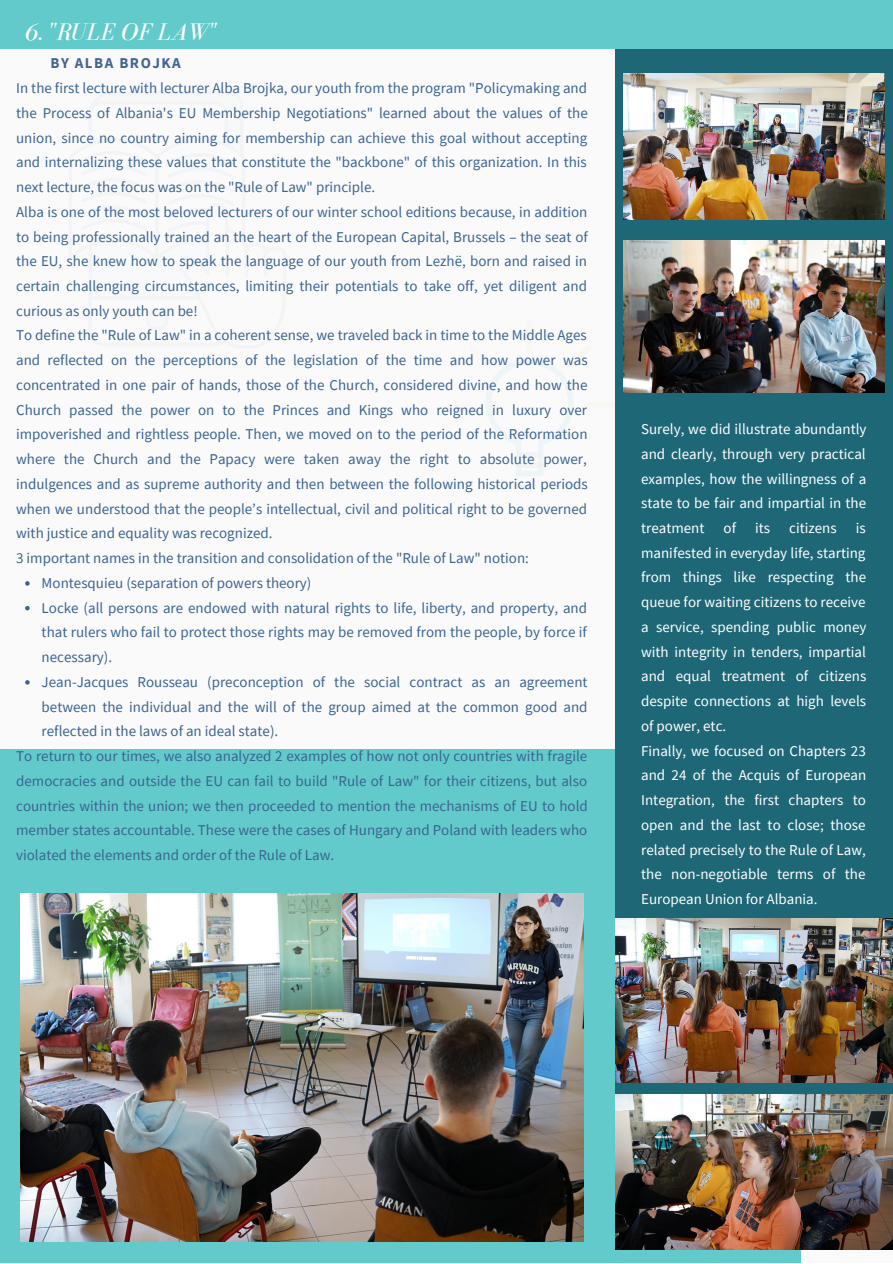
<style>
.page{position:relative;width:893px;height:1264px;background:#fff}
.page>*{position:absolute;margin:0;border:0;box-sizing:border-box;transform-origin:0 0}
.t1{font:italic 24.75px "Bodoni FLF";color:#fff}
.t2{font:15px/24.8px "Source Sans Pro";color:#3b6492}
.t3{font:15px/24.8px "Source Sans Pro";color:#fff;text-align:justify}
.t4{font:700 15px "Source Sans Pro";letter-spacing:.1em;color:#426592}
</style>
<div class="page">
<div style="left:0;top:0;width:892px;height:1262px;background:#fafafa"></div>
<div style="left:0;top:748px;width:800px;height:514px;background:#62caca"></div>
<div style="left:615px;top:48px;width:277px;height:1082px;background:#1e6776"></div>
<div style="left:0;top:0;width:892px;height:48px;background:#62caca"></div>
<hr style="left:225px;top:242px;width:4px;height:34px;background:#f3f4f6;border-radius:2px">
<hr style="left:244px;top:246px;width:4px;height:31px;background:#f3f4f6;border-radius:2px">
<hr style="left:264px;top:251px;width:4px;height:26px;background:#f3f4f6;border-radius:2px">
<img style="left:615px;top:1094px;width:277px;height:155px">
<div style="left:526px;top:320px;width:6px;height:31px;background:#f9f7f2;border-radius:3px"></div>
<svg style="left:486px;top:359px;width:87px;height:117px"></svg>
<div style="left:446px;top:404px;width:31px;height:6px;background:#f9f7f2;border-radius:3px"></div>
<div style="left:584px;top:402px;width:31px;height:6px;background:#f9f7f2;border-radius:3px"></div>
<img style="left:623px;top:73px;width:261px;height:146px">
<img style="left:623px;top:241px;width:261px;height:152px">
<img style="left:615px;top:918px;width:277px;height:164px">
<svg style="left:25px;top:581px;width:5px;height:4px"></svg>
<svg style="left:25px;top:606px;width:5px;height:4px"></svg>
<svg style="left:25px;top:680px;width:5px;height:4px"></svg>
<img style="left:20px;top:893px;width:563px;height:348px">
<h1 class="t1" style="left:24px;top:18px;width:194px">6. "RULE OF LAW"</h1>
<p class="t4" style="left:50px;top:53px;width:132px">BY ALBA BROJKA</p>
<p class="t2" style="left:16px;top:75px;width:573px">In the first lecture with lecturer Alba Brojka, our youth from the program "Policymaking and the Process of Albania's EU Membership Negotiations" learned about the values of the union, since no country aiming for membership can achieve this goal without accepting and internalizing these values that constitute the "backbone" of this organization. In this next lecture, the focus was on the "Rule of Law" principle.<br>Alba is one of the most beloved lecturers of our winter school editions because, in addition to being professionally trained an the heart of the European Capital, Brussels – the seat of the EU, she knew how to speak the language of our youth from Lezhë, born and raised in certain challenging circumstances, limiting their potentials to take off, yet diligent and curious as only youth can be!<br>To define the "Rule of Law" in a coherent sense, we traveled back in time to the Middle Ages and reflected on the perceptions of the legislation of the time and how power was concentrated in one pair of hands, those of the Church, considered divine, and how the Church passed the power on to the Princes and Kings who reigned in luxury over impoverished and rightless people. Then, we moved on to the period of the Reformation where the Church and the Papacy were taken away the right to absolute power, indulgences and as supreme authority and then between the following historical periods when we understood that the people’s intellectual, civil and political right to be governed with justice and equality was recognized.<br>3 important names in the transition and consolidation of the "Rule of Law" notion:</p>
<p class="t2" style="left:42px;top:570px;width:547px">Montesquieu (separation of powers theory)<br>Locke (all persons are endowed with natural rights to life, liberty, and property, and that rulers who fail to protect those rights may be removed from the people, by force if necessary).<br>Jean-Jacques Rousseau (preconception of the social contract as an agreement between the individual and the will of the group aimed at the common good and reflected in the laws of an ideal state).</p>
<p class="t2" style="left:16px;top:743px;width:573px;text-align:justify">To return to our times, we also analyzed 2 examples of how not only countries with fragile democracies and outside the EU can fail to build "Rule of Law" for their citizens, but also countries within the union; we then proceeded to mention the mechanisms of EU to hold member states accountable. These were the cases of Hungary and Poland with leaders who violated the elements and order of the Rule of Law.</p>
<p class="t3" style="left:641px;top:416px;width:227px">Surely, we did illustrate abundantly and clearly, through very practical examples, how the willingness of a state to be fair and impartial in the treatment</p>
<p class="t3" style="left:723px;top:515px;width:14px">of</p>
<p class="t3" style="left:755px;top:515px;width:17px">its</p>
<p class="t3" style="left:789px;top:515px;width:49px">citizens</p>
<p class="t3" style="left:641px;top:515px;width:227px;text-align:left;text-indent:215px">is manifested in everyday life, starting from things like respecting the queue for waiting citizens to receive a service, spending public money with integrity in tenders, impartial and equal treatment of citizens despite connections at high levels of power, etc.<br>Finally, we focused on Chapters 23 and 24 of the Acquis of European<br>Integration, the first chapters to open and the last to close; those related precisely to the Rule of Law, the non-negotiable terms of the<br>European Union for Albania.</p>
</div>
